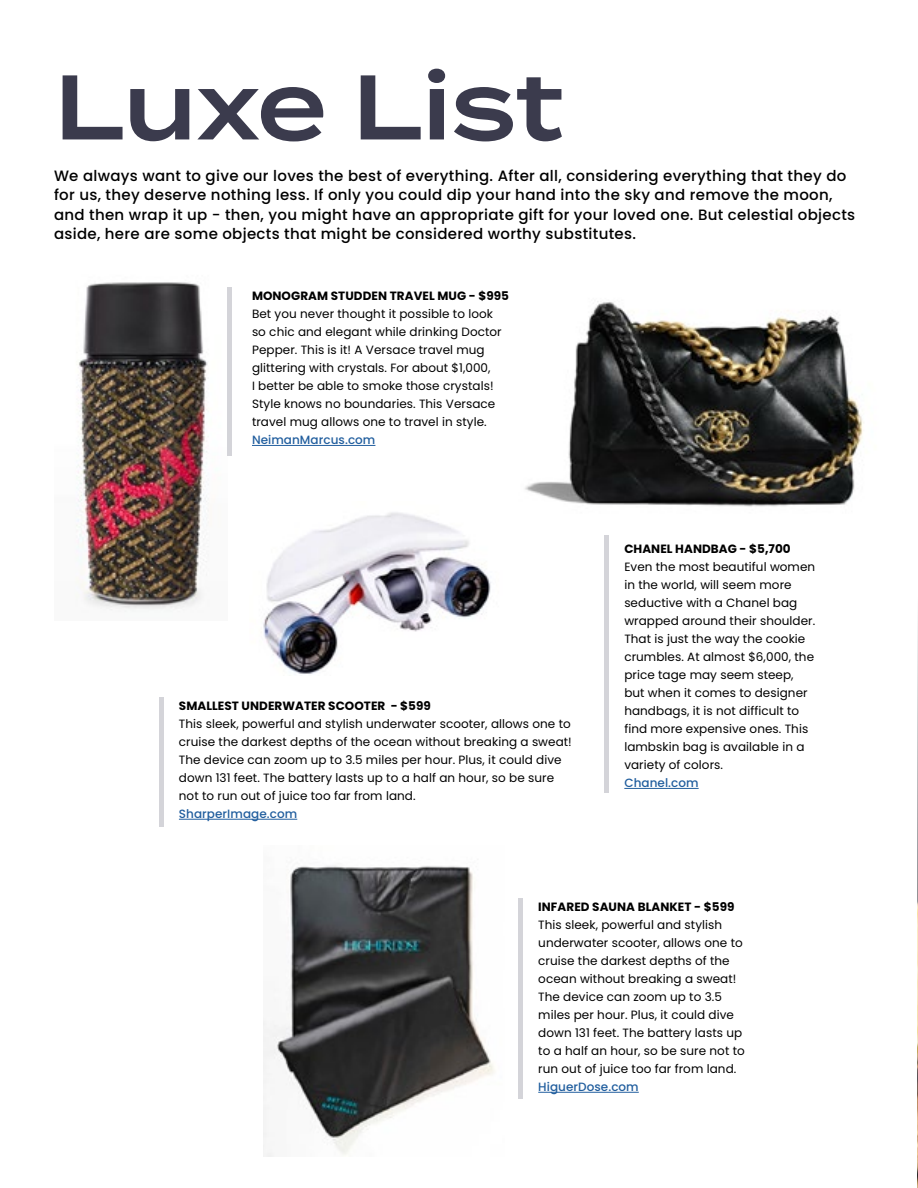
<style>
.page{position:relative;width:918px;height:1188px;background:#fff}
.page>*{position:absolute;margin:0;border:0;box-sizing:border-box;transform-origin:0 0}
.t1{font:600 91.5px "Termina";letter-spacing:-.005em;color:#3b3b4d}
.t2{font:500 15px/19.5px "Poppins";letter-spacing:.02em;color:#000}
.t3{font:12px/18px "Poppins";letter-spacing:.005em;color:#000}
.t4{font:700 12px "Poppins";letter-spacing:.005em;color:#000}
.t5{font:500 12px "Poppins";letter-spacing:.005em;color:#215e9e}
</style>
<div class="page">
<img style="left:917px;top:623px;width:1px;height:565px">
<img style="left:76px;top:282px;width:133px;height:330px">
<img style="left:525px;top:301px;width:339px;height:206px">
<hr style="left:252px;top:445px;width:123px;height:1px;background:#215e9e">
<hr style="left:624px;top:788px;width:75px;height:1px;background:#215e9e">
<hr style="left:179px;top:819px;width:118px;height:1px;background:#215e9e">
<hr style="left:538px;top:1092px;width:101px;height:1px;background:#215e9e">
<div style="left:227px;top:288px;width:5px;height:168px;background:#d4d4d9"></div>
<div style="left:604px;top:536px;width:5px;height:257px;background:#d4d4d9"></div>
<hr style="left:159px;top:697px;width:4px;height:130px;background:#d4d4d9">
<div style="left:518px;top:898px;width:5px;height:201px;background:#d4d4d9"></div>
<img style="left:263px;top:512px;width:228px;height:162px">
<img style="left:264px;top:865px;width:231px;height:292px">
<h1 class="t1" style="left:54px;top:40px;width:511px">Luxe List</h1>
<p class="t2" style="left:54px;top:166px;width:803px">We always want to give our loves the best of everything. After all, considering everything that they do for us, they deserve nothing less. If only you could dip your hand into the sky and remove the moon, and then wrap it up - then, you might have an appropriate gift for your loved one. But celestial objects aside, here are some objects that might be considered worthy substitutes.</p>
<p class="t4" style="left:252px;top:289px;width:259px">MONOGRAM STUDDEN TRAVEL MUG - $995</p>
<p class="t3" style="left:252px;top:305px;width:251px">Bet you never thought it possible to look so chic and elegant while drinking Doctor Pepper. This is it! A Versace travel mug glittering with crystals. For about $1,000,<br>I better be able to smoke those crystals!<br>Style knows no boundaries. This Versace travel mug allows one to travel in style.</p>
<p class="t5" style="left:252px;top:433px;width:125px">NeimanMarcus.com</p>
<p class="t4" style="left:179px;top:699px;width:254px">SMALLEST UNDERWATER SCOOTER - $599</p>
<p class="t3" style="left:179px;top:715px;width:394px">This sleek, powerful and stylish underwater scooter, allows one to cruise the darkest depths of the ocean without breaking a sweat!<br>The device can zoom up to 3.5 miles per hour. Plus, it could dive down 131 feet. The battery lasts up to a half an hour, so be sure not to run out of juice too far from land.</p>
<p class="t5" style="left:179px;top:807px;width:120px">SharperImage.com</p>
<p class="t4" style="left:624px;top:542px;width:168px">CHANEL HANDBAG - $5,700</p>
<p class="t3" style="left:624px;top:558px;width:193px">Even the most beautiful women in the world, will seem more seductive with a Chanel bag wrapped around their shoulder.<br>That is just the way the cookie crumbles. At almost $6,000, the price tage may seem steep, but when it comes to designer handbags, it is not difficult to find more expensive ones. This lambskin bag is available in a variety of colors.</p>
<p class="t5" style="left:624px;top:776px;width:76px">Chanel.com</p>
<p class="t4" style="left:538px;top:900px;width:198px">INFARED SAUNA BLANKET - $599</p>
<p class="t3" style="left:538px;top:916px;width:208px">This sleek, powerful and stylish underwater scooter, allows one to cruise the darkest depths of the ocean without breaking a sweat!<br>The device can zoom up to 3.5 miles per hour. Plus, it could dive down 131 feet. The battery lasts up to a half an hour, so be sure not to run out of juice too far from land.</p>
<p class="t5" style="left:538px;top:1080px;width:102px">HiguerDose.com</p>
</div>
